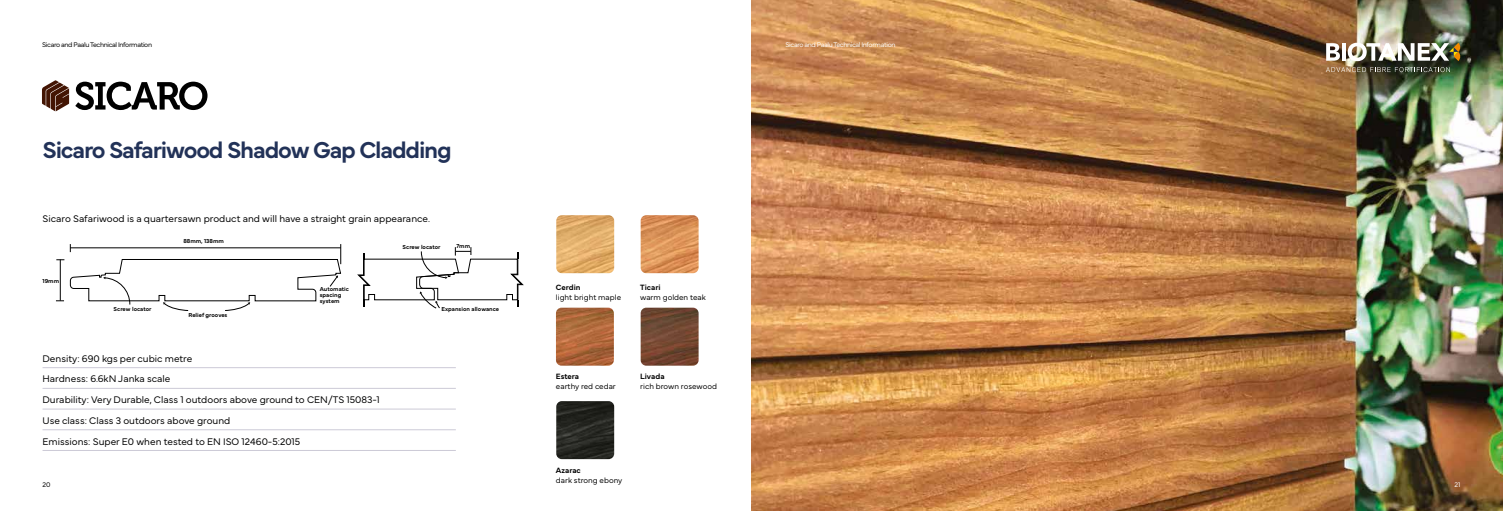
<style>
.page{position:relative;width:1503px;height:511px;background:#fff}
.page>*{position:absolute;margin:0;border:0;box-sizing:border-box;transform-origin:0 0}
.t1{font:600 24px "Mundial";letter-spacing:-.05em;color:#223258}
.t2{font:300 10px/20.7px "Mundial";color:#000}
.t3{font:300 8px "Mundial";color:#000}
.t4{font:600 8px "Mundial";color:#000}
.t5{font:300 7px "Mundial";letter-spacing:-.05em;color:#000}
.t6{font:300 7px "Mundial";letter-spacing:-.05em;color:#fff}
.t7{font:600 6px/6px "Mundial";color:#000}
</style>
<div class="page">
<svg style="left:42px;top:80px;width:27px;height:31px"></svg>
<svg style="left:75px;top:82px;width:132px;height:28px"></svg>
<hr style="left:60px;top:259px;width:1px;height:41px;background:#000">
<svg style="left:70px;top:244px;width:271px;height:66px"></svg>
<svg style="left:357px;top:247px;width:167px;height:61px"></svg>
<hr style="left:43px;top:367px;width:413px;height:1px;background:#cccad7">
<hr style="left:43px;top:388px;width:413px;height:1px;background:#cccad7">
<hr style="left:43px;top:408px;width:413px;height:1px;background:#cccad7">
<hr style="left:43px;top:429px;width:413px;height:1px;background:#cccad7">
<hr style="left:43px;top:450px;width:413px;height:1px;background:#cccad7">
<img style="left:751px;top:0;width:751px;height:510px">
<img style="left:556px;top:215px;width:58px;height:58px">
<img style="left:640px;top:215px;width:58px;height:58px">
<img style="left:556px;top:307px;width:58px;height:58px">
<img style="left:640px;top:307px;width:58px;height:58px">
<img style="left:556px;top:401px;width:58px;height:57px">
<svg style="left:1326px;top:43px;width:13px;height:18px"></svg>
<svg style="left:1341px;top:43px;width:4px;height:18px"></svg>
<svg style="left:1325px;top:67px;width:124px;height:5px"></svg>
<img style="left:1347px;top:43px;width:113px;height:18px">
<p class="t5" style="left:42px;top:39px;width:111px">Sicaro and Paalu Technical Information</p>
<h1 class="t1" style="left:43px;top:131px;width:411px">Sicaro Safariwood Shadow Gap Cladding</h1>
<p class="t2" style="left:43px;top:207px;width:389px">Sicaro Safariwood is a quartersawn product and will have a straight grain appearance.</p>
<p class="t7" style="left:42px;top:277px;width:18px">19mm</p>
<p class="t7" style="left:114px;top:305px;width:39px">Screw locator</p>
<p class="t7" style="left:183px;top:237px;width:42px">88mm, 138mm</p>
<p class="t7" style="left:188px;top:310px;width:41px">Relief grooves</p>
<p class="t7" style="left:320px;top:285px;width:31px">Automatic spacing system</p>
<p class="t2" style="left:43px;top:347px;width:339px">Density: 690 kgs per cubic metre<br>Hardness: 6.6kN Janka scale<br>Durability: Very Durable, Class 1 outdoors above ground to CEN/TS 15083-1<br>Use class: Class 3 outdoors above ground<br>Emissions: Super E0 when tested to EN ISO 12460-5:2015</p>
<p class="t5" style="left:43px;top:479px;width:10px">20</p>
<p class="t7" style="left:402px;top:243px;width:39px">Screw locator</p>
<p class="t7" style="left:456px;top:242px;width:15px">7mm</p>
<p class="t7" style="left:441px;top:305px;width:59px">Expansion allowance</p>
<p class="t4" style="left:556px;top:280px;width:26px">Cerdin</p>
<p class="t3" style="left:556px;top:290px;width:67px">light bright maple</p>
<p class="t4" style="left:640px;top:280px;width:22px">Ticari</p>
<p class="t3" style="left:640px;top:290px;width:67px">warm golden teak</p>
<p class="t4" style="left:556px;top:370px;width:25px">Estera</p>
<p class="t3" style="left:556px;top:380px;width:61px">earthy red cedar</p>
<p class="t4" style="left:640px;top:370px;width:26px">Livada</p>
<p class="t3" style="left:640px;top:380px;width:78px">rich brown rosewood</p>
<p class="t4" style="left:556px;top:463px;width:26px">Azarac</p>
<p class="t3" style="left:556px;top:473px;width:68px">dark strong ebony</p>
<p class="t6" style="left:785px;top:39px;width:111px">Sicaro and Paalu Technical Information</p>
<p class="t6" style="left:1454px;top:479px;width:8px">21</p>
</div>
